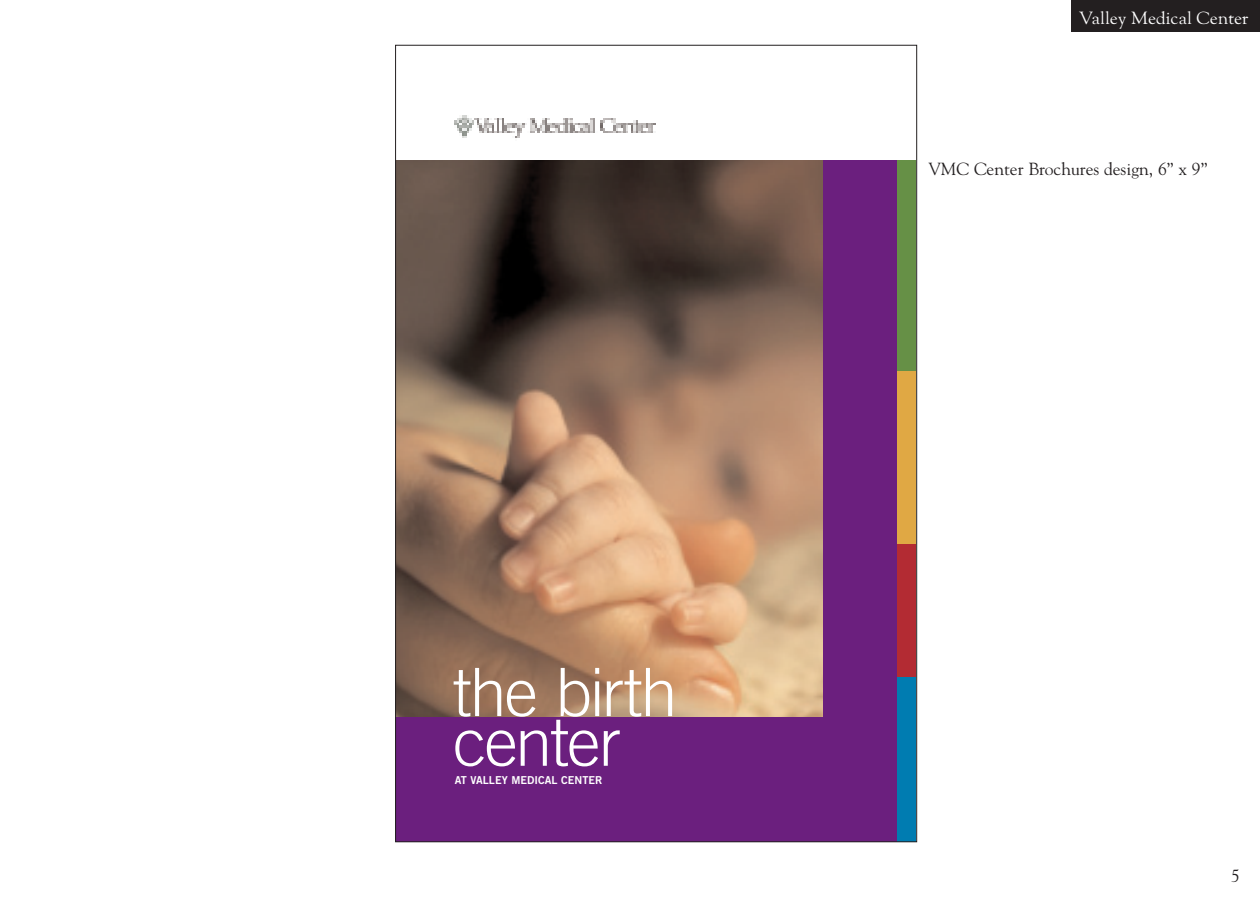
<style>
.page{position:relative;width:1260px;height:900px;background:#fff}
.page>*{position:absolute;margin:0;border:0;box-sizing:border-box;transform-origin:0 0}
.t1{font:66.75px/49.8px "Trade Gothic Light+YYKIXB";letter-spacing:-.03em;color:#fff}
.t2{font:17.5px "Goudy";color:#231f20}
.t3{font:17.5px "Goudy Oldstyle H";color:#fff}
.t4{font:11px "Trade Gothic Bold Two+MXZNSX";color:#fff}
</style>
<div class="page">
<div style="left:395px;top:160px;width:513px;height:682px;background:#6b1f7e"></div>
<img style="left:397px;top:160px;width:426px;height:556px">
<img style="left:455px;top:115px;width:200px;height:23px">
<div style="left:898px;top:160px;width:18px;height:211px;background:#669046"></div>
<div style="left:898px;top:371px;width:18px;height:173px;background:#e0a844"></div>
<div style="left:898px;top:544px;width:18px;height:134px;background:#b32b33"></div>
<div style="left:898px;top:677px;width:18px;height:165px;background:#007cb1"></div>
<div style="left:1072px;top:0;width:188px;height:31px;background:#231f20"></div>
<p class="t1" style="left:453px;top:667px;width:226px">the birth center</p>
<p class="t4" style="left:455px;top:773px;width:149px">AT VALLEY MEDICAL CENTER</p>
<p class="t3" style="left:1079px;top:6px;width:172px">Valley Medical Center</p>
<p class="t2" style="left:928px;top:158px;width:281px">VMC Center Brochures design, 6” x 9”</p>
<p class="t2" style="left:1231px;top:865px;width:10px">5</p>
</div>
